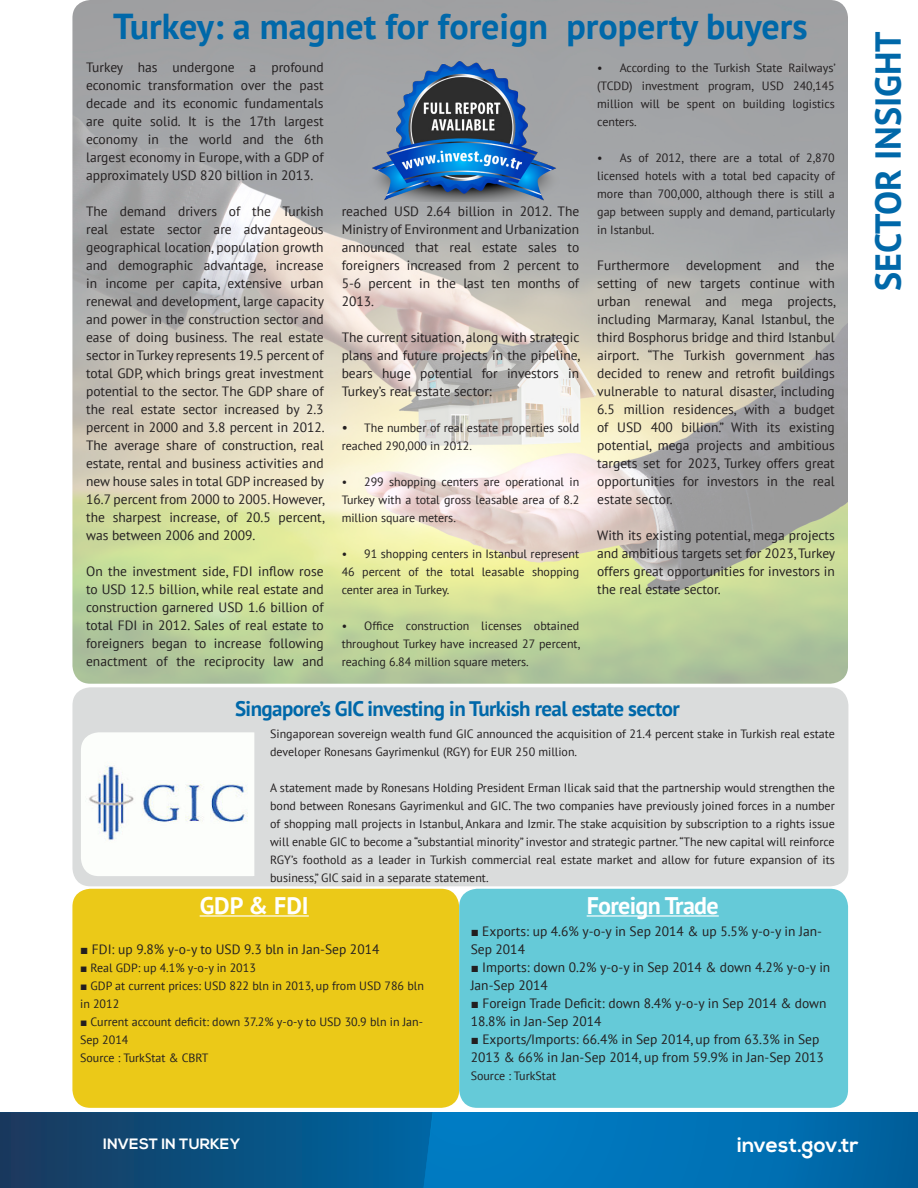
<style>
.page{position:relative;width:918px;height:1188px;background:#fff}
.page>*{position:absolute;margin:0;border:0;box-sizing:border-box;transform-origin:0 0}
.Large_Heading_Blue{font:700 36px "PT Sans";color:#0068a9}
.Opening_Paragraph_bl{font:700 36px "PT Sans";color:#0068a9}
.t1{font:700 24px "PT Sans";letter-spacing:-.025em;color:#fff}
.t2{font:700 21px "PT Sans";letter-spacing:-.025em;color:#0068a9}
.t3{font:700 21px "Nexa";letter-spacing:.005em;color:#fff}
.t4{font:700 15px "Nexa";letter-spacing:.005em;color:#fff}
.Opening_Paragraph_bl-2{font:13.5px/18px "PT Sans";color:#231f20;text-align:justify}
.Opening_Paragraph_bl-3{font:12px/18px "PT Sans";color:#231f20;text-align:justify}
.s1{font-size:13.5px}
.s2{font-family:"Times New Roman"}
</style>
<div class="page">
<div style="left:72px;top:687px;width:776px;height:199px;background:#dadcdc;border-radius:18px"></div>
<img style="left:72px;top:0;width:775px;height:684px">
<svg style="left:433px;top:1112px;width:485px;height:76px;background:#0071b5"></svg>
<svg style="left:0;top:1112px;width:433px;height:76px;background:#0b4f7f"></svg>
<div style="left:72px;top:889px;width:387px;height:219px;background:#ebc918;border-radius:18px"></div>
<div style="left:459px;top:889px;width:389px;height:219px;background:#65cad8;border-radius:18px"></div>
<hr style="left:587px;top:915px;width:132px;height:2px;background:#fff">
<hr style="left:200px;top:915px;width:109px;height:2px;background:#fff">
<img style="left:81px;top:732px;width:173px;height:144px">
<img style="left:368px;top:62px;width:191px;height:139px">
<p class="Large_Heading_Blue" style="left:113px;top:2px;width:696px">Turkey: a magnet for foreign property buyers</p>
<p class="Opening_Paragraph_bl-2" style="left:86px;top:58px;width:239px">Turkey has undergone a profound economic transformation over the past decade and its economic fundamentals are quite solid. It is the 17th largest economy in the world and the 6th largest economy in Europe, with a GDP of approximately USD 820 billion in 2013.</p>
<p class="Opening_Paragraph_bl-2" style="left:86px;top:202px;width:240px">The demand drivers of the Turkish real estate sector are advantageous geographical location, population growth and demographic advantage, increase in income per capita, extensive urban renewal and development, large capacity and power in the construction sector and ease of doing business. The real estate sector in Turkey represents 19.5 percent of total GDP, which brings great investment potential to the sector. The GDP share of the real estate sector increased by 2.3 percent in 2000 and 3.8 percent in 2012.<br>The average share of construction, real estate, rental and business activities and new house sales in total GDP increased by 16.7 percent from 2000 to 2005. However, the sharpest increase, of 20.5 percent, was between 2006 and 2009.</p>
<p class="Opening_Paragraph_bl-2" style="left:86px;top:562px;width:239px">On the investment side, FDI inflow rose to USD 12.5 billion, while real estate and construction garnered USD 1.6 billion of total FDI in 2012. Sales of real estate to foreigners began to increase following enactment of the reciprocity law and</p>
<p class="Opening_Paragraph_bl-2" style="left:342px;top:202px;width:239px">reached USD 2.64 billion in 2012. The Ministry of Environment and Urbanization announced that real estate sales to foreigners increased from 2 percent to 5-6 percent in the last ten months of 2013.</p>
<p class="Opening_Paragraph_bl-2" style="left:342px;top:328px;width:240px">The current situation, along with strategic plans and future projects in the pipeline, bears huge potential for investors in Turkey’s real estate sector:</p>
<p class="Opening_Paragraph_bl-3" style="left:342px;top:419px;width:239px"><span class="s1">•</span> The number of real estate properties sold reached 290,000 in 2012.</p>
<p class="Opening_Paragraph_bl-3" style="left:342px;top:473px;width:239px">• 299 shopping centers are operational in Turkey with a total gross leasable area of 8.2 million square meters.</p>
<p class="Opening_Paragraph_bl-3" style="left:342px;top:545px;width:239px">• 91 shopping centers in Istanbul represent 46 percent of the total leasable shopping center area in Turkey.</p>
<p class="Opening_Paragraph_bl-3" style="left:342px;top:617px;width:240px">• Office construction licenses obtained throughout Turkey have increased 27 percent, reaching 6.84 million square meters.</p>
<p class="Opening_Paragraph_bl-3" style="left:597px;top:59px;width:240px">• According to the Turkish State Railways’ (TCDD) investment program, USD 240,145 million will be spent on building logistics centers.</p>
<p class="Opening_Paragraph_bl-3" style="left:597px;top:149px;width:239px">• As of 2012, there are a total of 2,870 licensed hotels with a total bed capacity of more than 700,000, although there is still a gap between supply and demand, particularly in Istanbul.</p>
<p class="Opening_Paragraph_bl-2" style="left:597px;top:256px;width:240px">Furthermore development and the setting of new targets continue with urban renewal and mega projects, including Marmaray, Kanal Istanbul, the third Bosphorus bridge and third Istanbul airport. “The Turkish government has decided to renew and retrofit buildings vulnerable to natural disaster, including 6.5 million residences, with a budget of USD 400 billion.” With its existing potential, mega projects and ambitious targets set for 2023, Turkey offers great opportunities for investors in the real estate sector.</p>
<p class="Opening_Paragraph_bl-2" style="left:597px;top:526px;width:240px">With its existing potential, mega projects and ambitious targets set for 2023, Turkey offers great opportunities for investors in the real estate sector.</p>
<p class="t2" style="left:235px;top:695px;width:446px">Singapore’s GIC investing in Turkish real estate sector</p>
<p class="Opening_Paragraph_bl-3" style="left:270px;top:725px;width:566px">Singaporean sovereign wealth fund GIC announced the acquisition of 21.4 percent stake in Turkish real estate developer Ronesans Gayrimenkul (RGY) for EUR 250 million.</p>
<p class="Opening_Paragraph_bl-3" style="left:270px;top:779px;width:566px">A statement made by Ronesans Holding President Erman Ilicak said that the partnership would strengthen the bond between Ronesans Gayrimenkul and GIC. The two companies have previously joined forces in a number of shopping mall projects in Istanbul, Ankara and Izmir. The stake acquisition by subscription to a rights issue will enable GIC to become a “substantial minority” investor and strategic partner. “The new capital will reinforce RGY’s foothold as a leader in Turkish commercial real estate market and allow for future expansion of its business,” GIC said in a separate statement.</p>
<p class="t1" style="left:200px;top:890px;width:111px">GDP &amp; FDI</p>
<p class="t1" style="left:587px;top:890px;width:134px">Foreign Trade</p>
<p class="Opening_Paragraph_bl-2" style="left:80px;top:940px;width:301px"><span class="s2">■</span> FDI: up 9.8% y-o-y to USD 9.3 bln in Jan-Sep 2014</p>
<p class="Opening_Paragraph_bl-3" style="left:80px;top:959px;width:177px"><span class="s2">■</span> Real GDP: up 4.1% y-o-y in 2013</p>
<p class="Opening_Paragraph_bl-3" style="left:80px;top:977px;width:345px"><span class="s2">■</span> GDP at current prices: USD 822 bln in 2013, up from USD 786 bln in 2012</p>
<p class="Opening_Paragraph_bl-3" style="left:80px;top:1013px;width:345px;text-align:left"><span class="s2">■</span> Current account deficit: down 37.2% y-o-y to USD 30.9 bln in Jan-<br>Sep 2014<br>Source : TurkStat &amp; CBRT</p>
<p class="Opening_Paragraph_bl-2" style="left:471px;top:922px;width:353px"><span class="s2">■</span> Exports: up 4.6% y-o-y in Sep 2014 &amp; up 5.5% y-o-y in Jan-<br>Sep 2014</p>
<p class="Opening_Paragraph_bl-2" style="left:471px;top:958px;width:361px"><span class="s2">■</span> Imports: down 0.2% y-o-y in Sep 2014 &amp; down 4.2% y-o-y in<br>Jan-Sep 2014</p>
<p class="Opening_Paragraph_bl-2" style="left:471px;top:994px;width:357px"><span class="s2">■</span> Foreign Trade Deficit: down 8.4% y-o-y in Sep 2014 &amp; down<br>18.8% in Jan-Sep 2014</p>
<p class="Opening_Paragraph_bl-2" style="left:471px;top:1030px;width:355px"><span class="s2">■</span> Exports/Imports: 66.4% in Sep 2014, up from 63.3% in Sep<br>2013 &amp; 66% in Jan-Sep 2014, up from 59.9% in Jan-Sep 2013</p>
<p class="Opening_Paragraph_bl-3" style="left:471px;top:1067px;width:87px">Source : TurkStat</p>
<p class="Opening_Paragraph_bl" style="left:864px;top:291px;width:261px;rotate:-90deg">SECTOR INSIGHT</p>
<p class="t4" style="left:103px;top:1135px;width:138px">INVEST IN TURKEY</p>
<p class="t3" style="left:737px;top:1133px;width:123px">invest.gov.tr</p>
</div>
